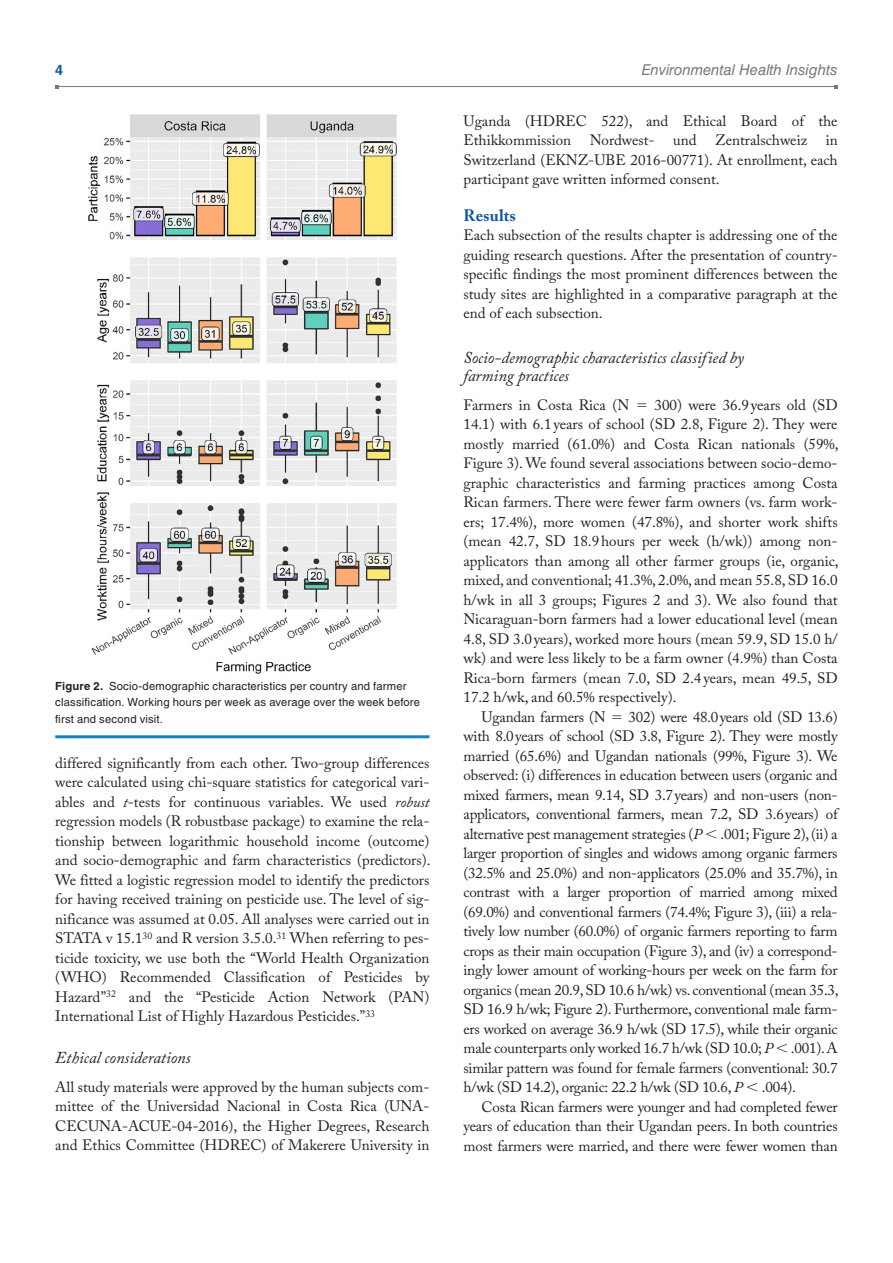
<style>
.page{position:relative;width:893px;height:1263px;background:#fff}
.page>*{position:absolute;margin:0;border:0;box-sizing:border-box;transform-origin:0 0}
.t1{font:italic 16.5px/18px "Adobe Caslon Pro";color:#231f20}
.t2{font:700 16.5px "Adobe Caslon Pro";letter-spacing:.005em;color:#1055a4}
.t3{font:15px/19.5px "Adobe Caslon Pro";color:#231f20;text-align:justify}
.t4{font:italic 15px "Helvetica LT Std";letter-spacing:-.005em;color:#76787b}
.t5{font:700 14.25px "Helvetica LT Std";color:#1055a4}
.t6{font:11.25px/16.5px "Helvetica LT Std";letter-spacing:.015em;color:#231f20}
.s1{font-weight:700}
.s2{font-style:italic}
</style>
<div class="page">
<hr style="left:57px;top:86px;width:779px;height:1px;background:#76787b">
<hr style="left:55px;top:735px;width:374px;height:3px;background:#1582c5">
<img style="left:88px;top:115px;width:308px;height:558px">
<p class="t5" style="left:55px;top:61px;width:9px">4</p>
<p class="t4" style="left:641px;top:61px;width:198px">Environmental Health Insights</p>
<p class="t6" style="left:55px;top:677px;width:366px"><span class="s1">Figure 2.</span> Socio-demographic characteristics per country and farmer classification. Working hours per week as average over the week before first and second visit.</p>
<p class="t3" style="left:55px;top:753px;width:377px">differed significantly from each other. Two-group differences were calculated using chi-square statistics for categorical vari&shy;ables and <span class="s2">t</span>-tests for continuous variables. We used <span class="s2">robust </span>regression models (R robustbase package) to examine the rela&shy;tionship between logarithmic household income (outcome) and socio-demographic and farm characteristics (predictors).<br>We fitted a logistic regression model to identify the predictors for having received training on pesticide use. The level of sig&shy;nificance was assumed at 0.05. All analyses were carried out in STATA v 15.1<sup>30</sup> and R version 3.5.0.<sup>31</sup> When referring to pes&shy;ticide toxicity, we use both the “World Health Organization (WHO) Recommended Classification of Pesticides by Hazard”<sup>32</sup> and the “Pesticide Action Network (PAN)<br>International List of Highly Hazardous Pesticides.”<sup>33</sup></p>
<p class="t1" style="left:55px;top:1048px;width:137px">Ethical considerations</p>
<p class="t3" style="left:55px;top:1077px;width:376px">All study materials were approved by the human subjects com&shy;mittee of the Universidad Nacional in Costa Rica (UNA-CECUNA-ACUE-04-2016), the Higher Degrees, Research and Ethics Committee (HDREC) of Makerere University in</p>
<p class="t3" style="left:463px;top:111px;width:376px">Uganda (HDREC 522), and Ethical Board of the Ethikkommission Nordwest- und Zentralschweiz in Switzerland (EKNZ-UBE 2016-00771). At enrollment, each participant gave written informed consent.</p>
<p class="t2" style="left:463px;top:205px;width:54px">Results</p>
<p class="t3" style="left:463px;top:225px;width:376px">Each subsection of the results chapter is addressing one of the guiding research questions. After the presentation of country&shy;specific findings the most prominent differences between the study sites are highlighted in a comparative paragraph at the end of each subsection.</p>
<p class="t1" style="left:463px;top:349px;width:282px">Socio-demographic characteristics classified by farming practices</p>
<p class="t3" style="left:463px;top:395px;width:167px">Farmers in Costa Rica (N</p>
<p class="t3" style="left:654px;top:395px;width:185px">300) were 36.9years old (SD</p>
<p class="t3" style="left:463px;top:414px;width:376px">14.1) with 6.1 years of school (SD 2.8, Figure 2). They were</p>
<p class="t3" style="left:463px;top:434px;width:377px">mostly married (61.0%) and Costa Rican nationals (59%,</p>
<p class="t3" style="left:463px;top:453px;width:376px">Figure 3). We found several associations between socio-demo-</p>
<p class="t3" style="left:463px;top:473px;width:376px">graphic characteristics and farming practices among Costa</p>
<p class="t3" style="left:463px;top:492px;width:376px">Rican farmers. There were fewer farm owners (vs. farm work-</p>
<p class="t3" style="left:463px;top:512px;width:376px">ers; 17.4%), more women (47.8%), and shorter work shifts</p>
<p class="t3" style="left:463px;top:531px;width:376px">(mean 42.7, SD 18.9hours per week (h/wk)) among non-</p>
<p class="t3" style="left:463px;top:551px;width:377px">applicators than among all other farmer groups (ie, organic,</p>
<p class="t3" style="left:463px;top:570px;width:376px">mixed, and conventional; 41.3%, 2.0%, and mean 55.8, SD 16.0</p>
<p class="t3" style="left:463px;top:590px;width:376px">h/wk in all 3 groups; Figures 2 and 3). We also found that</p>
<p class="t3" style="left:463px;top:609px;width:376px">Nicaraguan-born farmers had a lower educational level (mean</p>
<p class="t3" style="left:463px;top:629px;width:376px">4.8, SD 3.0 years), worked more hours (mean 59.9, SD 15.0 h/</p>
<p class="t3" style="left:463px;top:648px;width:376px">wk) and were less likely to be a farm owner (4.9%) than Costa</p>
<p class="t3" style="left:463px;top:668px;width:376px">Rica-born farmers (mean 7.0, SD 2.4 years, mean 49.5, SD</p>
<p class="t3" style="left:463px;top:687px;width:214px">17.2 h/wk, and 60.5% respectively).</p>
<p class="t3" style="left:481px;top:707px;width:126px">Ugandan farmers (N</p>
<p class="t3" style="left:463px;top:707px;width:377px;text-indent:165px">302) were 48.0years old (SD 13.6) with 8.0years of school (SD 3.8, Figure 2). They were mostly married (65.6%) and Ugandan nationals (99%, Figure 3). We observed: (i) differences in education between users (organic and mixed farmers, mean 9.14, SD 3.7years) and non-users (non&shy;applicators, conventional farmers, mean 7.2, SD 3.6years) of alternative pest management strategies (<span class="s2">P</span> .001; Figure 2), (ii) a larger proportion of singles and widows among organic farmers (32.5% and 25.0%) and non-applicators (25.0% and 35.7%), in contrast with a larger proportion of married among mixed (69.0%) and conventional farmers (74.4%; Figure 3), (iii) a rela&shy;tively low number (60.0%) of organic farmers reporting to farm crops as their main occupation (Figure 3), and (iv) a correspond&shy;ingly lower amount of working-hours per week on the farm for organics (mean 20.9, SD 10.6 h/wk) vs. conventional (mean 35.3, SD 16.9 h/wk; Figure 2). Furthermore, conventional male farm&shy;ers worked on average 36.9 h/wk (SD 17.5), while their organic male counterparts only worked 16.7 h/wk (SD 10.0; <span class="s2">P</span> .001). A similar pattern was found for female farmers (conventional: 30.7 h/wk (SD 14.2), organic: 22.2 h/wk (SD 10.6, <span class="s2">P</span></p>
<p class="t3" style="left:762px;top:1077px;width:35px">.004).</p>
<p class="t3" style="left:481px;top:1097px;width:358px">Costa Rican farmers were younger and had completed fewer</p>
<p class="t3" style="left:463px;top:1116px;width:376px">years of education than their Ugandan peers. In both countries</p>
<p class="t3" style="left:463px;top:1136px;width:376px">most farmers were married, and there were fewer women than</p>
</div>
